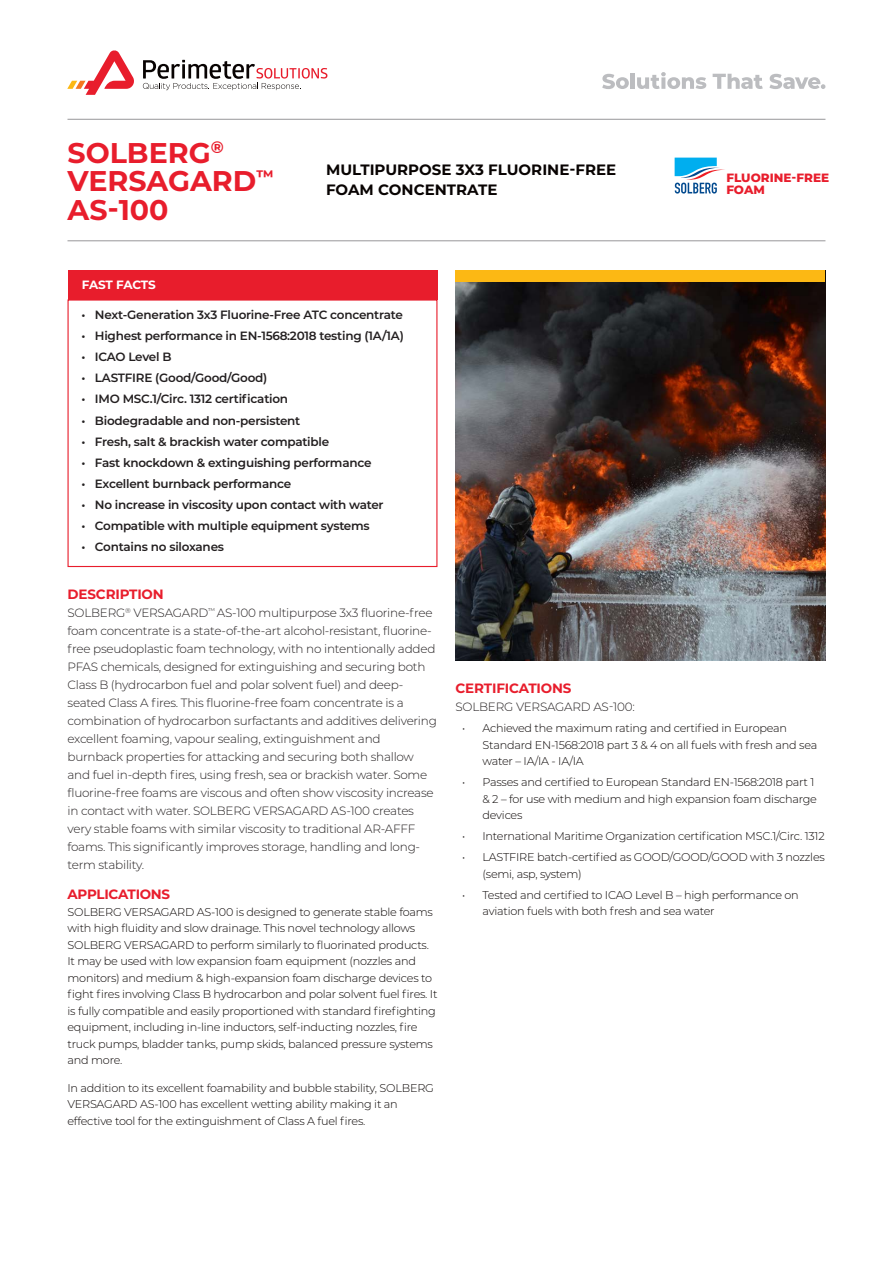
<style>
.page{position:relative;width:893px;height:1263px;background:#fff}
.page>*{position:absolute;margin:0;border:0;box-sizing:border-box;transform-origin:0 0}
.t1{font:700 28.5px/28.5px "Montserrat";color:#e81d2c}
.t2{font:700 15px/19.5px "Montserrat";color:#080302}
.body{font:700 13.5px "Montserrat";letter-spacing:-.01em;color:#e81d2c}
.body-2{font:300 12px/18px "Montserrat";letter-spacing:-.02em;color:#231f20}
.t3{font:600 12px "Montserrat";letter-spacing:-.02em;color:#231f20}
.t4{font:800 12px/12px "Montserrat";color:#e81d2c}
.t5{font:700 12px "Montserrat";letter-spacing:-.02em;color:#fff}
.t6{font:300 11.25px/16.5px "Montserrat";letter-spacing:-.02em;color:#080302}
</style>
<div class="page">
<hr style="left:68px;top:119px;width:757px;height:1px;background:#a3a2a5">
<hr style="left:68px;top:240px;width:757px;height:1px;background:#a3a2a5">
<svg style="left:602px;top:74px;width:27px;height:15px"></svg>
<hr style="left:630px;top:74px;width:4px;height:15px;background:#bcbdc0">
<svg style="left:637px;top:72px;width:69px;height:17px"></svg>
<svg style="left:713px;top:74px;width:50px;height:15px"></svg>
<svg style="left:769px;top:74px;width:56px;height:15px"></svg>
<div style="left:68px;top:299px;width:369px;height:268px;border:1px solid #e81d2c"></div>
<div style="left:68px;top:270px;width:369px;height:29px;background:#e81d2c"></div>
<svg style="left:675px;top:158px;width:50px;height:36px"></svg>
<img style="left:455px;top:282px;width:370px;height:378px">
<div style="left:455px;top:270px;width:370px;height:12px;background:#fcb814"></div>
<svg style="left:143px;top:60px;width:184px;height:30px"></svg>
<svg style="left:67px;top:50px;width:67px;height:45px"></svg>
<p class="t1" style="left:68px;top:137px;width:208px">SOLBERG<sup>®<br></sup>VERSAGARD<sup>™<br></sup>AS-100</p>
<p class="t5" style="left:82px;top:276px;width:75px">FAST FACTS</p>
<p class="t2" style="left:326px;top:159px;width:292px">MULTIPURPOSE 3X3 FLUORINE-FREE<br>FOAM CONCENTRATE</p>
<p class="t3" style="left:81px;top:306px;width:323px">• Next-Generation 3x3 Fluorine-Free ATC concentrate</p>
<p class="t3" style="left:81px;top:327px;width:324px">• Highest performance in EN-1568:2018 testing (1A/1A)</p>
<p class="t3" style="left:81px;top:348px;width:92px">• ICAO Level B</p>
<p class="t3" style="left:81px;top:370px;width:187px">• LASTFIRE (Good/Good/Good)</p>
<p class="t3" style="left:81px;top:391px;width:208px">• IMO MSC.1/Circ. 1312 certification</p>
<p class="t3" style="left:81px;top:412px;width:220px">• Biodegradable and non-persistent</p>
<p class="t3" style="left:81px;top:433px;width:249px">• Fresh, salt &amp; brackish water compatible</p>
<p class="t3" style="left:81px;top:454px;width:292px">• Fast knockdown &amp; extinguishing performance</p>
<p class="t3" style="left:81px;top:475px;width:211px">• Excellent burnback performance</p>
<p class="t3" style="left:81px;top:496px;width:304px">• No increase in viscosity upon contact with water</p>
<p class="t3" style="left:81px;top:517px;width:290px">• Compatible with multiple equipment systems</p>
<p class="t3" style="left:81px;top:538px;width:144px">• Contains no siloxanes</p>
<p class="t4" style="left:726px;top:171px;width:104px">FLUORINE-FREE<br>FOAM</p>
<p class="body" style="left:68px;top:584px;width:98px">DESCRIPTION</p>
<p class="body-2" style="left:68px;top:603px;width:371px">SOLBERG<sup>®</sup> VERSAGARD<sup>™</sup> AS-100 multipurpose 3x3 fluorine-free foam concentrate is a state-of-the-art alcohol-resistant, fluorine&shy;free pseudoplastic foam technology, with no intentionally added PFAS chemicals, designed for extinguishing and securing both Class B (hydrocarbon fuel and polar solvent fuel) and deep&shy;seated Class A fires. This fluorine-free foam concentrate is a combination of hydrocarbon surfactants and additives delivering excellent foaming, vapour sealing, extinguishment and burnback properties for attacking and securing both shallow and fuel in-depth fires, using fresh, sea or brackish water. Some fluorine-free foams are viscous and often show viscosity increase in contact with water. SOLBERG VERSAGARD AS-100 creates very stable foams with similar viscosity to traditional AR-AFFF foams. This significantly improves storage, handling and long&shy;term stability.</p>
<p class="body" style="left:68px;top:884px;width:104px">APPLICATIONS</p>
<p class="t6" style="left:68px;top:903px;width:372px">SOLBERG VERSAGARD AS-100 is designed to generate stable foams with high fluidity and slow drainage. This novel technology allows SOLBERG VERSAGARD to perform similarly to fluorinated products.<br>It may be used with low expansion foam equipment (nozzles and monitors) and medium &amp; high-expansion foam discharge devices to fight fires involving Class B hydrocarbon and polar solvent fuel fires. It is fully compatible and easily proportioned with standard firefighting equipment, including in-line inductors, self-inducting nozzles, fire truck pumps, bladder tanks, pump skids, balanced pressure systems and more.</p>
<p class="t6" style="left:68px;top:1079px;width:368px">In addition to its excellent foamability and bubble stability, SOLBERG<br>VERSAGARD AS-100 has excellent wetting ability making it an effective tool for the extinguishment of Class A fuel fires.</p>
<p class="body" style="left:455px;top:678px;width:118px">CERTIFICATIONS</p>
<p class="body-2" style="left:455px;top:697px;width:181px">SOLBERG VERSAGARD AS-100:</p>
<p class="t6" style="left:482px;top:719px;width:336px;text-indent:-20px">• Achieved the maximum rating and certified in European<br>Standard EN-1568:2018 part 3 &amp; 4 on all fuels with fresh and sea water – IA/IA - IA/IA</p>
<p class="t6" style="left:482px;top:773px;width:336px;text-indent:-20px">• Passes and certified to European Standard EN-1568:2018 part 1 &amp; 2 – for use with medium and high expansion foam discharge devices</p>
<p class="t6" style="left:462px;top:828px;width:364px">• International Maritime Organization certification MSC.1/Circ. 1312</p>
<p class="t6" style="left:482px;top:849px;width:344px;text-indent:-20px">• LASTFIRE batch-certified as GOOD/GOOD/GOOD with 3 nozzles (semi, asp, system)</p>
<p class="t6" style="left:482px;top:886px;width:318px;text-indent:-20px">• Tested and certified to ICAO Level B – high performance on aviation fuels with both fresh and sea water</p>
</div>
